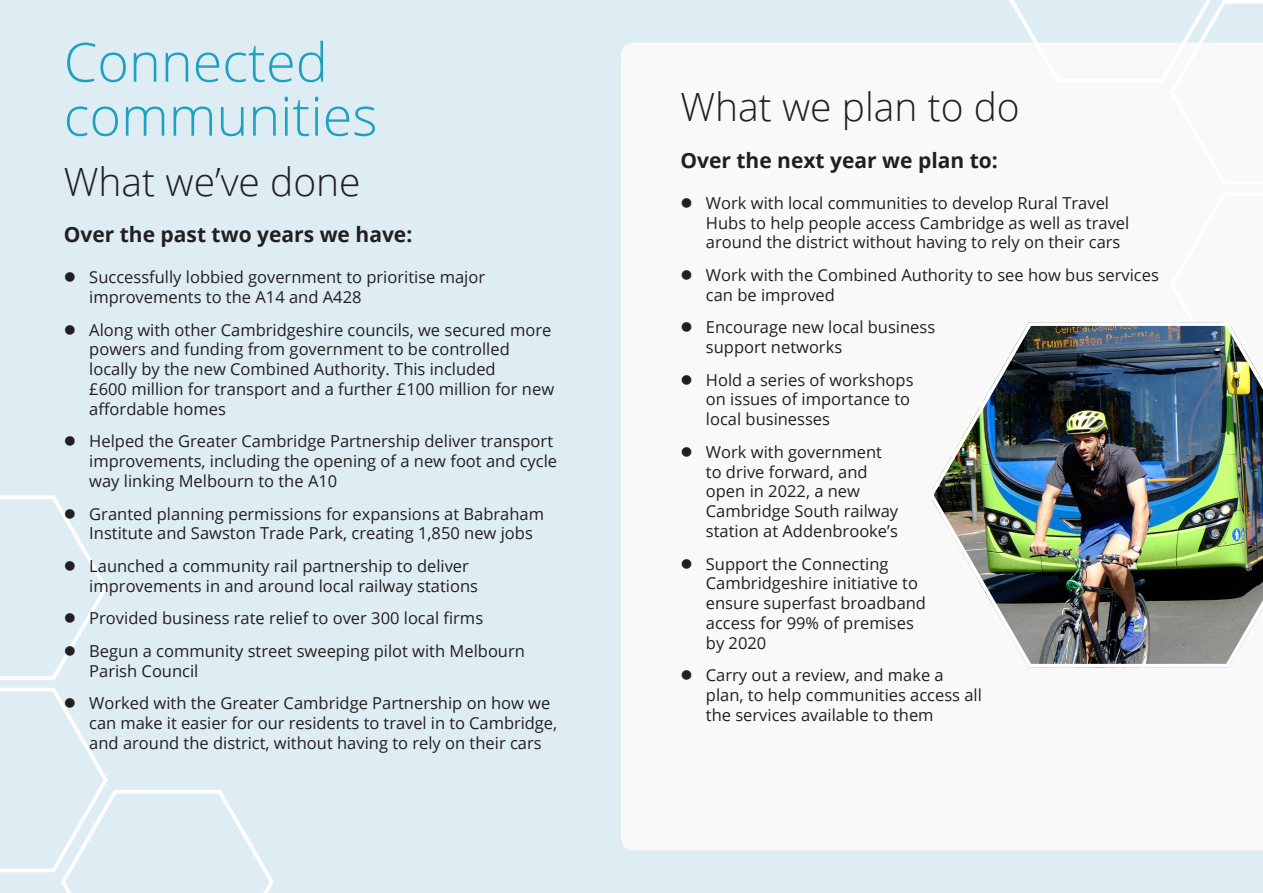
<style>
.page{position:relative;width:1263px;height:893px;background:#ddedf3}
.page>*{position:absolute;margin:0;border:0;box-sizing:border-box;transform-origin:0 0}
.t1{font:300 54px/54px "Open Sans";color:#1ca1c1}
.t2{font:300 39px "Open Sans";color:#231f20}
.t3{font:700 21px "Open Sans";color:#231f20}
.t4{font:16.5px/19.8px "Open Sans";color:#231f20}
</style>
<div class="page">
<div style="left:621px;top:43px;width:642px;height:807px;background:#f9f9f9"></div>
<svg style="left:1001px;top:0;width:262px;height:320px;background:#f5f7f8"></svg>
<img style="left:927px;top:320px;width:336px;height:351px">
<svg style="left:682px;top:198px;width:9px;height:10px"></svg>
<svg style="left:682px;top:270px;width:9px;height:10px"></svg>
<svg style="left:682px;top:322px;width:9px;height:10px"></svg>
<svg style="left:682px;top:375px;width:9px;height:9px"></svg>
<svg style="left:682px;top:447px;width:9px;height:10px"></svg>
<svg style="left:682px;top:559px;width:9px;height:9px"></svg>
<svg style="left:682px;top:670px;width:9px;height:10px"></svg>
<svg style="left:0;top:495px;width:274px;height:398px"></svg>
<p class="t1" style="left:64px;top:34px;width:315px">Connected communities</p>
<p class="t2" style="left:64px;top:155px;width:298px">What we’ve done</p>
<p class="t3" style="left:64px;top:220px;width:350px">Over the past two years we have:</p>
<p class="t4" style="left:89px;top:267px;width:397px">Successfully lobbied government to prioritise major improvements to the A14 and A428</p>
<p class="t4" style="left:89px;top:319px;width:466px">Along with other Cambridgeshire councils, we secured more powers and funding from government to be controlled locally by the new Combined Authority. This included<br>£600 million for transport and a further £100 million for new affordable homes</p>
<p class="t4" style="left:89px;top:431px;width:469px">Helped the Greater Cambridge Partnership deliver transport improvements, including the opening of a new foot and cycle way linking Melbourn to the A10</p>
<p class="t4" style="left:89px;top:503px;width:456px">Granted planning permissions for expansions at Babraham<br>Institute and Sawston Trade Park, creating 1,850 new jobs</p>
<p class="t4" style="left:89px;top:556px;width:390px">Launched a community rail partnership to deliver improvements in and around local railway stations</p>
<p class="t4" style="left:89px;top:608px;width:395px">Provided business rate relief to over 300 local firms</p>
<p class="t4" style="left:89px;top:640px;width:437px">Begun a community street sweeping pilot with Melbourn<br>Parish Council</p>
<p class="t4" style="left:89px;top:693px;width:469px">Worked with the Greater Cambridge Partnership on how we can make it easier for our residents to travel in to Cambridge, and around the district, without having to rely on their cars</p>
<p class="t2" style="left:680px;top:80px;width:341px">What we plan to do</p>
<p class="t3" style="left:680px;top:145px;width:319px">Over the next year we plan to:</p>
<p class="t4" style="left:706px;top:192px;width:425px">Work with local communities to develop Rural Travel<br>Hubs to help people access Cambridge as well as travel around the district without having to rely on their cars</p>
<p class="t4" style="left:706px;top:265px;width:454px">Work with the Combined Authority to see how bus services can be improved</p>
<p class="t4" style="left:706px;top:317px;width:231px">Encourage new local business support networks</p>
<p class="t4" style="left:706px;top:369px;width:209px">Hold a series of workshops on issues of importance to local businesses</p>
<p class="t4" style="left:706px;top:441px;width:178px">Work with government to drive forward, and</p>
<p class="t4" style="left:706px;top:481px;width:194px">open in 2022, a new<br>Cambridge South railway station at Addenbrooke’s</p>
<p class="t4" style="left:706px;top:553px;width:222px">Support the Connecting<br>Cambridgeshire initiative to ensure superfast broadband access for 99% of premises by 2020</p>
<p class="t4" style="left:706px;top:665px;width:278px">Carry out a review, and make a plan, to help communities access all the services available to them</p>
</div>
